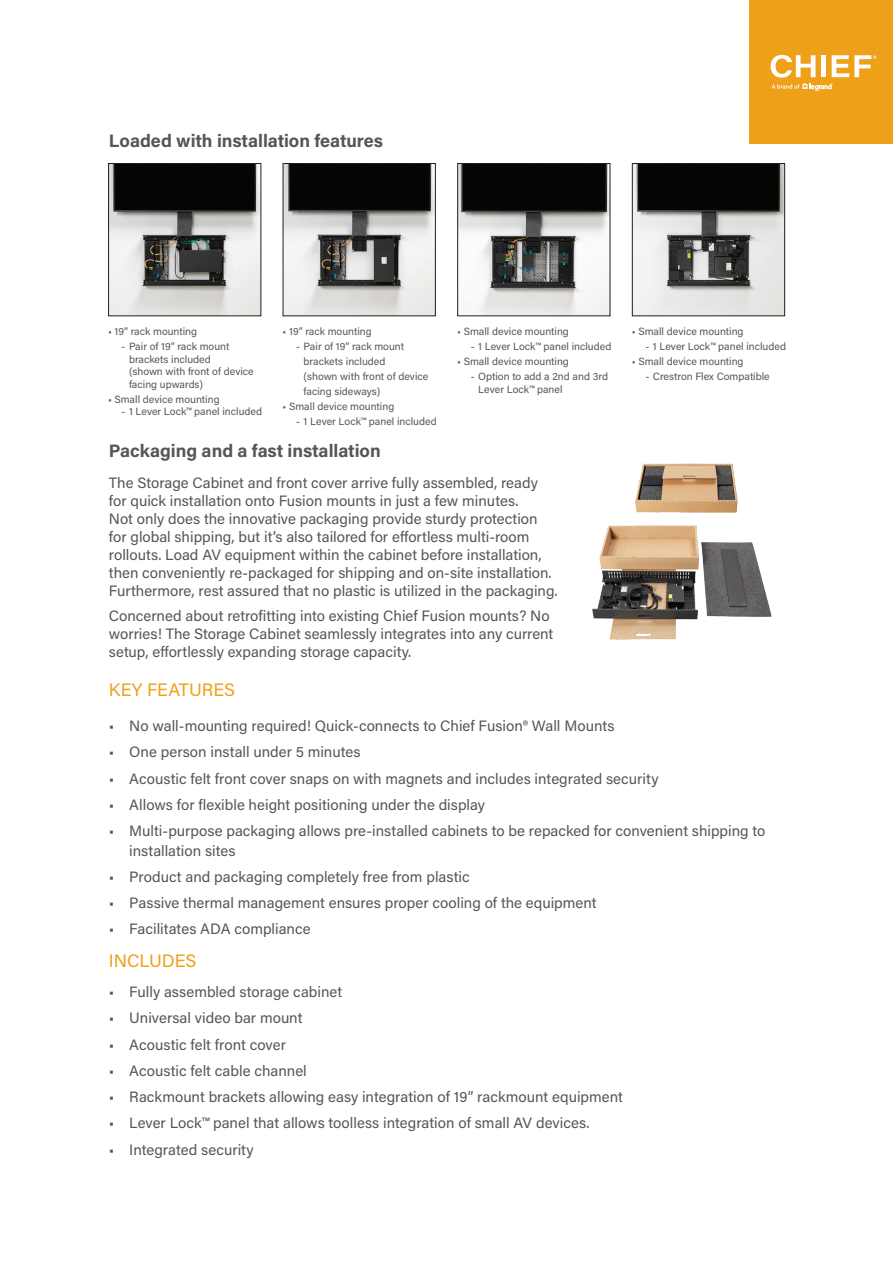
<style>
.page{position:relative;width:893px;height:1263px;background:#fff}
.page>*{position:absolute;margin:0;border:0;box-sizing:border-box;transform-origin:0 0}
.t1{font:700 18px "Acumin Pro";color:#54565a}
.t2{font:18px "Acumin Pro";letter-spacing:-.005em;color:#eea118}
.t3{font:15px/18px "Acumin Pro";color:#54565a}
.t4{font:10.5px/12.6px "Acumin Pro";color:#54565a}
</style>
<div class="page">
<div style="left:749px;top:0;width:144px;height:143px;background:#eea118"></div>
<svg style="left:771px;top:55px;width:105px;height:36px"></svg>
<img style="left:635px;top:463px;width:103px;height:50px">
<img style="left:592px;top:525px;width:180px;height:115px">
<img style="left:110px;top:165px;width:149px;height:149px">
<div style="left:108px;top:163px;width:153px;height:153px;border:1px solid #231f20"></div>
<img style="left:634px;top:165px;width:149px;height:149px">
<div style="left:632px;top:163px;width:153px;height:153px;border:1px solid #231f20"></div>
<img style="left:285px;top:165px;width:149px;height:149px">
<div style="left:283px;top:163px;width:153px;height:153px;border:1px solid #231f20"></div>
<img style="left:459px;top:165px;width:149px;height:149px">
<div style="left:457px;top:163px;width:153px;height:153px;border:1px solid #231f20"></div>
<p class="t1" style="left:109px;top:128px;width:276px">Loaded with installation features</p>
<p class="t4" style="left:108px;top:325px;width:91px">• 19” rack mounting</p>
<p class="t4" style="left:129px;top:340px;width:126px;text-indent:-7px">- Pair of 19” rack mount brackets included<br>(shown with front of device facing upwards)</p>
<p class="t4" style="left:108px;top:392px;width:113px">• Small device mounting</p>
<p class="t4" style="left:122px;top:405px;width:142px">- 1 Lever Lock™ panel included</p>
<p class="t4" style="left:283px;top:325px;width:91px">• 19” rack mounting</p>
<p class="t4" style="left:304px;top:338px;width:126px;line-height:15px;text-indent:-7px">- Pair of 19” rack mount brackets included<br>(shown with front of device facing sideways)</p>
<p class="t4" style="left:283px;top:400px;width:113px">• Small device mounting</p>
<p class="t4" style="left:296px;top:415px;width:142px">- 1 Lever Lock™ panel included</p>
<p class="t4" style="left:457px;top:325px;width:113px">• Small device mounting</p>
<p class="t4" style="left:471px;top:340px;width:142px">- 1 Lever Lock™ panel included</p>
<p class="t4" style="left:457px;top:355px;width:113px">• Small device mounting</p>
<p class="t4" style="left:478px;top:370px;width:131px;text-indent:-7px">- Option to add a 2nd and 3rd<br>Lever Lock™ panel</p>
<p class="t1" style="left:109px;top:438px;width:273px">Packaging and a fast installation</p>
<p class="t3" style="left:109px;top:473px;width:450px">The Storage Cabinet and front cover arrive fully assembled, ready for quick installation onto Fusion mounts in just a few minutes.<br>Not only does the innovative packaging provide sturdy protection for global shipping, but it’s also tailored for effortless multi-room rollouts. Load AV equipment within the cabinet before installation, then conveniently re-packaged for shipping and on-site installation.<br>Furthermore, rest assured that no plastic is utilized in the packaging.</p>
<p class="t3" style="left:109px;top:606px;width:446px">Concerned about retrofitting into existing Chief Fusion mounts? No worries! The Storage Cabinet seamlessly integrates into any current setup, effortlessly expanding storage capacity.</p>
<p class="t4" style="left:632px;top:325px;width:113px">• Small device mounting</p>
<p class="t4" style="left:645px;top:340px;width:142px">- 1 Lever Lock™ panel included</p>
<p class="t4" style="left:632px;top:355px;width:113px">• Small device mounting</p>
<p class="t4" style="left:645px;top:370px;width:126px">- Crestron Flex Compatible</p>
<p class="t2" style="left:109px;top:677px;width:128px">KEY FEATURES</p>
<p class="t3" style="left:109px;top:716px;width:507px">• No wall-mounting required! Quick-connects to Chief Fusion® Wall Mounts</p>
<p class="t3" style="left:109px;top:742px;width:253px">• One person install under 5 minutes</p>
<p class="t3" style="left:109px;top:769px;width:551px">• Acoustic felt front cover snaps on with magnets and includes integrated security</p>
<p class="t3" style="left:109px;top:795px;width:378px">• Allows for flexible height positioning under the display</p>
<p class="t3" style="left:129px;top:820px;width:638px;line-height:19.5px;text-indent:-20px">• Multi-purpose packaging allows pre-installed cabinets to be repacked for convenient shipping to installation sites</p>
<p class="t3" style="left:109px;top:867px;width:362px">• Product and packaging completely free from plastic</p>
<p class="t3" style="left:109px;top:893px;width:489px">• Passive thermal management ensures proper cooling of the equipment</p>
<p class="t3" style="left:109px;top:919px;width:203px">• Facilitates ADA compliance</p>
<p class="t2" style="left:109px;top:948px;width:89px">INCLUDES</p>
<p class="t3" style="left:109px;top:982px;width:235px">• Fully assembled storage cabinet</p>
<p class="t3" style="left:109px;top:1008px;width:195px">• Universal video bar mount</p>
<p class="t3" style="left:109px;top:1035px;width:178px">• Acoustic felt front cover</p>
<p class="t3" style="left:109px;top:1061px;width:199px">• Acoustic felt cable channel</p>
<p class="t3" style="left:109px;top:1087px;width:515px">• Rackmount brackets allowing easy integration of 19” rackmount equipment</p>
<p class="t3" style="left:109px;top:1113px;width:482px">• Lever Lock™ panel that allows toolless integration of small AV devices.</p>
<p class="t3" style="left:109px;top:1140px;width:146px">• Integrated security</p>
</div>
